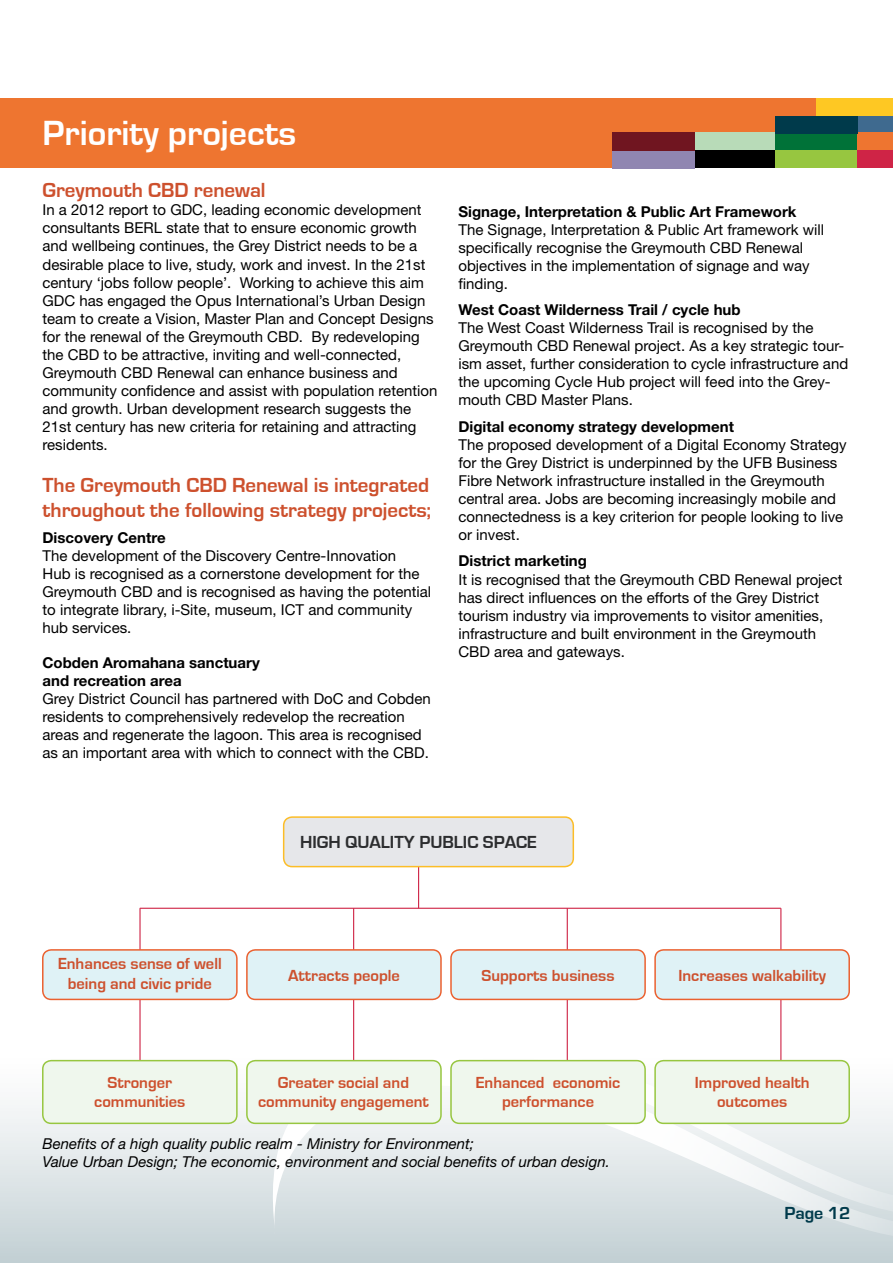
<style>
.page{position:relative;width:893px;height:1263px;background:#fff}
.page>*{position:absolute;margin:0;border:0;box-sizing:border-box;transform-origin:0 0}
.t1{font:700 36px "Eurostile";color:#fff}
.t2{font:700 21px/25.2px "Eurostile";color:#cd502d}
.t3{font:700 18px "Eurostile";color:#2c2d2f}
.t4{font:700 18px "Eurostile";color:#003a4b}
.t5{font:700 16.5px/19.8px "Eurostile";color:#cd502d;text-align:center}
.t6{font:15px/18px "Helvetica Neue LT Std";color:#000}
.t7{font:700 15px/18px "Helvetica Neue LT Std";color:#000}
.t8{font:italic 15px/18px "Helvetica Neue LT Std";color:#000}
</style>
<div class="page">
<div style="left:0;top:1035px;width:893px;height:228px;background:linear-gradient(to bottom,#fff,#c5d2d6)"></div>
<svg style="left:264px;top:1048px;width:97px;height:197px"></svg>
<svg style="left:361px;top:1028px;width:532px;height:235px"></svg>
<div style="left:0;top:98px;width:893px;height:70px;background:#ee7530"></div>
<div style="left:694px;top:133px;width:82px;height:17px;background:#b8dbb8"></div>
<div style="left:693px;top:150px;width:83px;height:18px;background:#000"></div>
<div style="left:858px;top:116px;width:35px;height:18px;background:#3f6a8f"></div>
<div style="left:775px;top:132px;width:83px;height:19px;background:#007238"></div>
<div style="left:858px;top:132px;width:35px;height:19px;background:#ee7530"></div>
<div style="left:775px;top:150px;width:83px;height:18px;background:#97c640"></div>
<div style="left:858px;top:150px;width:35px;height:18px;background:#cf2446"></div>
<div style="left:817px;top:98px;width:76px;height:18px;background:#fec823"></div>
<div style="left:775px;top:116px;width:83px;height:18px;background:#003a4b"></div>
<div style="left:612px;top:150px;width:82px;height:18px;background:#9086b1"></div>
<div style="left:612px;top:132px;width:82px;height:19px;background:#701520"></div>
<hr style="left:353px;top:908px;width:1px;height:176px;background:#cf2446">
<hr style="left:567px;top:908px;width:1px;height:176px;background:#cf2446">
<hr style="left:780px;top:908px;width:1px;height:176px;background:#cf2446">
<hr style="left:139px;top:908px;width:2px;height:176px;background:#cf2446">
<hr style="left:418px;top:829px;width:1px;height:79px;background:#cf2446">
<div style="left:43px;top:1061px;width:194px;height:62px;background:#eff7ed;border-radius:9px"></div>
<div style="left:42px;top:1060px;width:196px;height:64px;border:2px solid #97c640;border-radius:9px"></div>
<div style="left:247px;top:1061px;width:194px;height:62px;background:#eff7ed;border-radius:9px"></div>
<div style="left:246px;top:1060px;width:196px;height:64px;border:2px solid #97c640;border-radius:9px"></div>
<div style="left:451px;top:1061px;width:194px;height:62px;background:#eff7ed;border-radius:9px"></div>
<div style="left:450px;top:1060px;width:196px;height:64px;border:2px solid #97c640;border-radius:9px"></div>
<div style="left:655px;top:1061px;width:194px;height:62px;background:#eff7ed;border-radius:9px"></div>
<div style="left:654px;top:1060px;width:196px;height:64px;border:2px solid #97c640;border-radius:9px"></div>
<div style="left:43px;top:950px;width:194px;height:49px;background:#dff2f6;border-radius:9px"></div>
<div style="left:42px;top:949px;width:196px;height:51px;border:2px solid #eb6130;border-radius:9px"></div>
<div style="left:247px;top:950px;width:194px;height:49px;background:#dff2f6;border-radius:9px"></div>
<div style="left:246px;top:949px;width:196px;height:51px;border:2px solid #eb6130;border-radius:9px"></div>
<div style="left:451px;top:950px;width:194px;height:49px;background:#dff2f6;border-radius:9px"></div>
<div style="left:450px;top:949px;width:196px;height:51px;border:2px solid #eb6130;border-radius:9px"></div>
<div style="left:655px;top:950px;width:194px;height:49px;background:#dff2f6;border-radius:9px"></div>
<div style="left:654px;top:949px;width:196px;height:51px;border:2px solid #eb6130;border-radius:9px"></div>
<div style="left:284px;top:817px;width:289px;height:50px;background:#e6e7ea;border-radius:9px"></div>
<div style="left:283px;top:816px;width:291px;height:51px;border:2px solid #fcbd27;border-radius:9px"></div>
<hr style="left:140px;top:908px;width:641px;height:1px;background:#cf2446">
<h1 class="t1" style="left:43px;top:114px;width:255px">Priority projects</h1>
<h2 class="t2" style="left:43px;top:178px;width:225px">Greymouth CBD renewal</h2>
<p class="t6" style="left:43px;top:201px;width:396px">In a 2012 report to GDC, leading economic development consultants BERL state that to ensure economic growth and wellbeing continues, the Grey District needs to be a desirable place to live, study, work and invest. In the 21st century ‘jobs follow people’. Working to achieve this aim GDC has engaged the Opus International’s Urban Design team to create a Vision, Master Plan and Concept Designs for the renewal of the Greymouth CBD. By redeveloping the CBD to be attractive, inviting and well-connected, Greymouth CBD Renewal can enhance business and community confidence and assist with population retention and growth. Urban development research suggests the 21st century has new criteria for retaining and attracting residents.</p>
<h2 class="t2" style="left:43px;top:473px;width:390px">The Greymouth CBD Renewal is integrated throughout the following strategy projects;</h2>
<p class="t7" style="left:43px;top:529px;width:125px">Discovery Centre</p>
<p class="t6" style="left:43px;top:547px;width:390px">The development of the Discovery Centre-Innovation<br>Hub is recognised as a cornerstone development for the Greymouth CBD and is recognised as having the potential to integrate library, i-Site, museum, ICT and community hub services.</p>
<p class="t7" style="left:43px;top:654px;width:219px">Cobden Aromahana sanctuary and recreation area</p>
<p class="t6" style="left:43px;top:690px;width:390px">Grey District Council has partnered with DoC and Cobden residents to comprehensively redevelop the recreation areas and regenerate the lagoon. This area is recognised as an important area with which to connect with the CBD.</p>
<p class="t7" style="left:458px;top:202px;width:339px">Signage, Interpretation &amp; Public Art Framework</p>
<p class="t6" style="left:458px;top:220px;width:367px">The Signage, Interpretation &amp; Public Art framework will specifically recognise the Greymouth CBD Renewal objectives in the implementation of signage and way finding.</p>
<p class="t7" style="left:458px;top:301px;width:284px">West Coast Wilderness Trail / cycle hub</p>
<p class="t6" style="left:458px;top:319px;width:391px">The West Coast Wilderness Trail is recognised by the Greymouth CBD Renewal project. As a key strategic tour&shy;ism asset, further consideration to cycle infrastructure and the upcoming Cycle Hub project will feed into the Grey&shy;mouth CBD Master Plans.</p>
<p class="t7" style="left:458px;top:417px;width:277px">Digital economy strategy development</p>
<p class="t6" style="left:458px;top:435px;width:390px">The proposed development of a Digital Economy Strategy for the Grey District is underpinned by the UFB Business Fibre Network infrastructure installed in the Greymouth central area. Jobs are becoming increasingly mobile and connectedness is a key criterion for people looking to live or invest.</p>
<p class="t7" style="left:458px;top:552px;width:130px">District marketing</p>
<p class="t6" style="left:458px;top:570px;width:385px">It is recognised that the Greymouth CBD Renewal project has direct influences on the efforts of the Grey District tourism industry via improvements to visitor amenities, infrastructure and built environment in the Greymouth CBD area and gateways.</p>
<p class="t3" style="left:300px;top:832px;width:238px">HIGH QUALITY PUBLIC SPACE</p>
<p class="t5" style="left:58px;top:954px;width:165px">Enhances sense of well being and civic pride</p>
<p class="t5" style="left:288px;top:965px;width:113px">Attracts people</p>
<p class="t5" style="left:482px;top:965px;width:135px">Supports business</p>
<p class="t5" style="left:678px;top:965px;width:149px">Increases walkability</p>
<p class="t5" style="left:94px;top:1072px;width:93px">Stronger communities</p>
<p class="t5" style="left:258px;top:1072px;width:172px">Greater social and community engagement</p>
<p class="t5" style="left:476px;top:1072px;width:146px">Enhanced economic performance</p>
<p class="t5" style="left:695px;top:1072px;width:116px">Improved health outcomes</p>
<p class="t8" style="left:43px;top:1134px;width:569px">Benefits of a high quality public realm - Ministry for Environment;<br>Value Urban Design; The economic, environment and social benefits of urban design.</p>
<p class="t4" style="left:784px;top:1204px;width:68px">Page 12</p>
</div>
